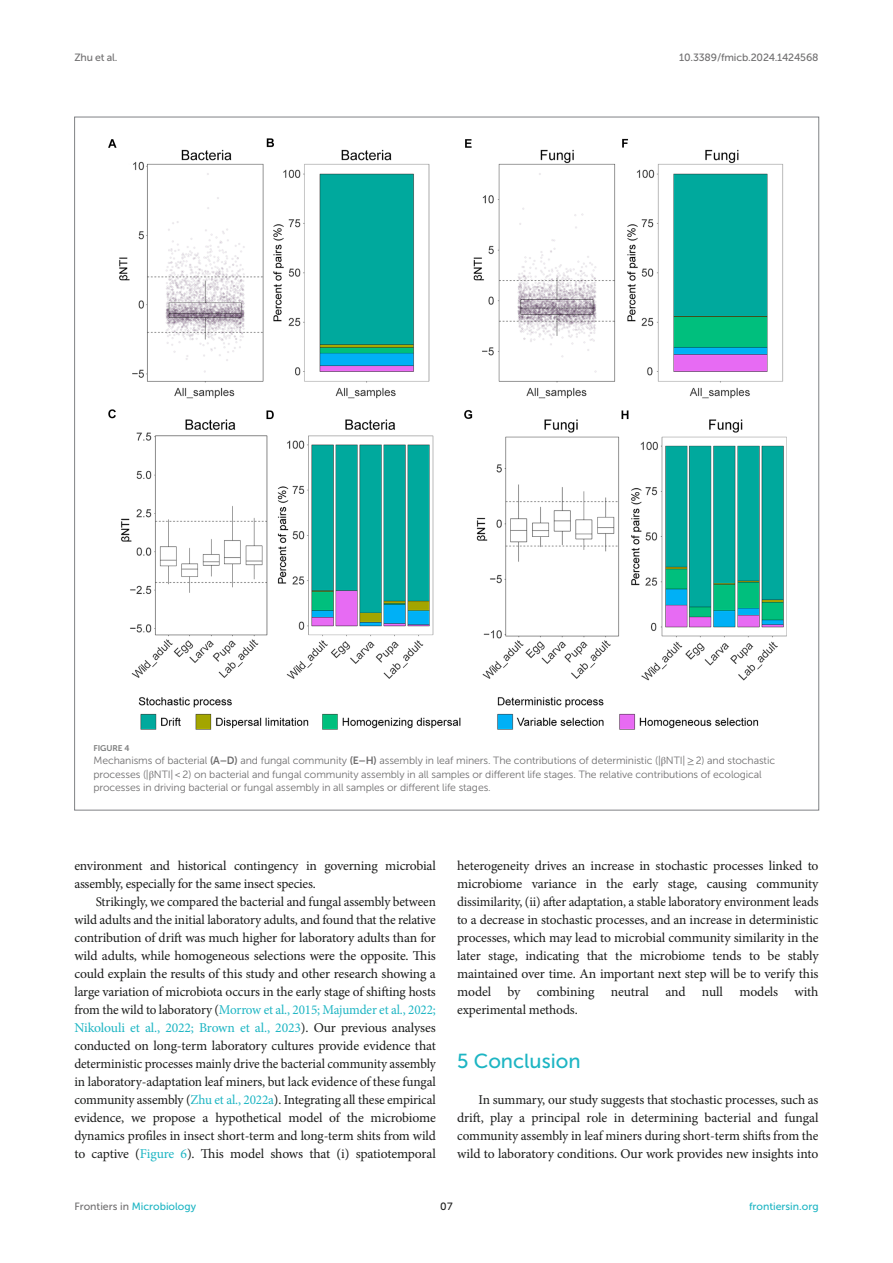
<style>
.page{position:relative;width:893px;height:1263px;background:#fff}
.page>*{position:absolute;margin:0;border:0;box-sizing:border-box;transform-origin:0 0}
.HEAD_1{font:20.25px "Museo Sans 500";color:#1db5c3}
.TEXT{font:13.5px/18px "Minion Pro";letter-spacing:-.015em;color:#1b1c1b;text-align:justify}
.TEXT_FLUSH{font:13.5px/18px "Minion Pro";letter-spacing:-.005em;color:#1b1c1b;text-align:justify}
.FIG_LEG{font:10.5px/13.5px "Museo Sans 300";letter-spacing:-.01em;color:#706f70}
.t1{font:10.5px "Museo Sans 500";color:#1db5c3}
.t2{font:10.5px "Museo Sans 500";letter-spacing:-.015em;color:#706f70}
.t3{font:10.5px "Museo Sans 500";color:#1b1c1b}
.FIG_HD{font:8.25px "Museo Sans 700";letter-spacing:-.01em;color:#7e7f7f}
.s1{font-family:"Museo Sans 700"}
.s2{font-family:"STIX General"}
.s3{color:#1db5c3}
.s4{color:#706f70}
</style>
<div class="page">
<img style="left:108px;top:138px;width:679px;height:592px">
<p class="t2" style="left:74px;top:51px;width:45px">Zhu et al.</p>
<p class="t2" style="left:679px;top:51px;width:141px">10.3389/fmicb.2024.1424568</p>
<p class="FIG_HD" style="left:94px;top:743px;width:37px">FIGURE 4</p>
<p class="FIG_LEG" style="left:94px;top:754px;width:683px">Mechanisms of bacterial <span class="s1">(A–D)</span> and fungal community <span class="s1">(E–H)</span> assembly in leaf miners. The contributions of deterministic (|<span class="s2">β</span>NTI| <span class="s2">≥</span> 2) and stochastic processes (|<span class="s2">β</span>NTI| &lt; 2) on bacterial and fungal community assembly in all samples or different life stages. The relative contributions of ecological processes in driving bacterial or fungal assembly in all samples or different life stages.</p>
<p class="TEXT" style="left:74px;top:857px;width:363px">environment and historical contingency in governing microbial assembly, especially for the same insect species.</p>
<p class="TEXT" style="left:74px;top:893px;width:363px;text-indent:21px">Strikingly, we compared the bacterial and fungal assembly between wild adults and the initial laboratory adults, and found that the relative contribution of drift was much higher for laboratory adults than for wild adults, while homogeneous selections were the opposite. This could explain the results of this study and other research showing a large variation of microbiota occurs in the early stage of shifting hosts from the wild to laboratory (<span class="s3">Morrow et al., 2015; Majumder et al., 2022; Nikolouli et al., 2022; Brown et al., 2023</span>). Our previous analyses conducted on long-term laboratory cultures provide evidence that deterministic processes mainly drive the bacterial community assembly in laboratory-adaptation leaf miners, but lack evidence of these fungal community assembly (<span class="s3">Zhu et al., 2022a</span>). Integrating all these empirical evidence, we propose a hypothetical model of the microbiome dynamics profiles in insect short-term and long-term shits from wild to captive (<span class="s3">Figure 6</span>). This model shows that (i) spatiotemporal</p>
<p class="TEXT" style="left:457px;top:857px;width:363px">heterogeneity drives an increase in stochastic processes linked to microbiome variance in the early stage, causing community dissimilarity, (ii) after adaptation, a stable laboratory environment leads to a decrease in stochastic processes, and an increase in deterministic processes, which may lead to microbial community similarity in the later stage, indicating that the microbiome tends to be stably maintained over time. An important next step will be to verify this model by combining neutral and null models with experimental methods.</p>
<p class="HEAD_1" style="left:457px;top:1050px;width:125px">5 Conclusion</p>
<p class="TEXT_FLUSH" style="left:457px;top:1091px;width:363px;text-indent:21px">In summary, our study suggests that stochastic processes, such as drift, play a principal role in determining bacterial and fungal community assembly in leaf miners during short-term shifts from the wild to laboratory conditions. Our work provides new insights into</p>
<p class="t1" style="left:74px;top:1200px;width:123px"><span class="s4">Frontiers in</span> Microbiology</p>
<p class="t3" style="left:440px;top:1200px;width:14px">07</p>
<p class="t1" style="left:749px;top:1200px;width:71px">frontiersin.org</p>
</div>
